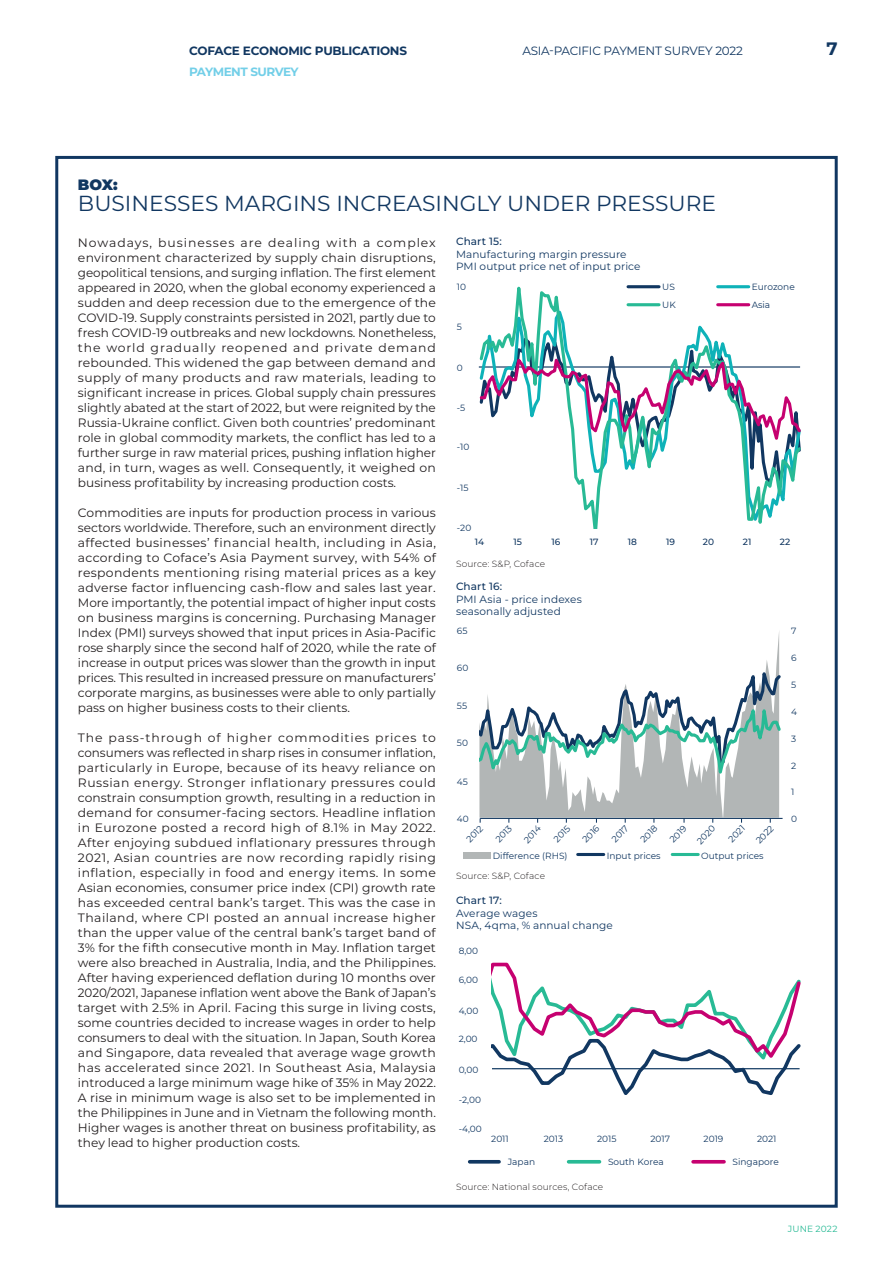
<style>
.page{position:relative;width:893px;height:1263px;background:#fff}
.page>*{position:absolute;margin:0;border:0;box-sizing:border-box;transform-origin:0 0}
.t1{font:21.75px "Montserrat";color:#113761}
.t2{font:700 18px "Montserrat";color:#113761}
.t3{font:900 15px "Montserrat";color:#113761}
.t4{font:12.15px/15px "Montserrat";color:#231f20;text-align:justify}
.t5{font:12px "Montserrat";letter-spacing:-.02em;color:#113761}
.t6{font:700 12px "Montserrat";letter-spacing:-.02em;color:#113761}
.t7{font:700 12px "Montserrat";letter-spacing:-.04em;color:#73cfe8}
.t8{font:10.5px/12.6px "Montserrat";letter-spacing:.01em;color:#113761}
.t9{font:500 10.5px "Montserrat";letter-spacing:.01em;color:#113761}
.t10{font:9px "Montserrat";color:#113761}
.t11{font:300 9px "Montserrat";letter-spacing:.01em;color:#231f20}
.t12{font:500 9px "Montserrat";color:#113761}
.t13{font:9px "Montserrat";letter-spacing:.015em;color:#28ba95}
</style>
<div class="page">
<div style="left:55px;top:156px;width:783px;height:1052px;background:#fff;border:3px solid #113761"></div>
<svg style="left:481px;top:287px;width:318px;height:241px"></svg>
<svg style="left:478px;top:349px;width:323px;height:103px"></svg>
<hr style="left:628px;top:285px;width:31px;height:3px;background:#113761">
<hr style="left:718px;top:285px;width:31px;height:3px;background:#0eb2b8">
<hr style="left:628px;top:303px;width:31px;height:3px;background:#28ba95">
<hr style="left:718px;top:303px;width:31px;height:3px;background:#c60170">
<svg style="left:491px;top:962px;width:309px;height:133px"></svg>
<hr style="left:470px;top:1160px;width:29px;height:3px;background:#113761">
<hr style="left:569px;top:1160px;width:30px;height:3px;background:#28ba95">
<hr style="left:693px;top:1160px;width:31px;height:3px;background:#c60170">
<svg style="left:479px;top:812px;width:300px;height:7px;background:#b2b7b7"></svg>
<hr style="left:480px;top:818px;width:303px;height:1px;background:#113761">
<svg style="left:749px;top:631px;width:32px;height:52px"></svg>
<svg style="left:479px;top:683px;width:302px;height:129px"></svg>
<div style="left:463px;top:852px;width:27px;height:6px;background:#b2b6b6"></div>
<hr style="left:578px;top:853px;width:26px;height:3px;background:#113761">
<hr style="left:672px;top:853px;width:26px;height:3px;background:#28ba95">
<p class="t6" style="left:189px;top:43px;width:219px">COFACE ECONOMIC PUBLICATIONS</p>
<p class="t7" style="left:189px;top:64px;width:111px">PAYMENT SURVEY</p>
<p class="t5" style="left:522px;top:43px;width:222px">ASIA-PACIFIC PAYMENT SURVEY 2022</p>
<h2 class="t2" style="left:826px;top:37px;width:13px">7</h2>
<p class="t3" style="left:78px;top:175px;width:41px">BOX:</p>
<h1 class="t1" style="left:78px;top:189px;width:640px">BUSINESSES MARGINS INCREASINGLY UNDER PRESSURE</h1>
<p class="t4" style="left:78px;top:235px;width:360px">Nowadays, businesses are dealing with a complex environment characterized by supply chain disruptions, geopolitical tensions, and surging inflation. The first element appeared in 2020, when the global economy experienced a sudden and deep recession due to the emergence of the COVID-19. Supply constraints persisted in 2021, partly due to fresh COVID-19 outbreaks and new lockdowns. Nonetheless, the world gradually reopened and private demand rebounded. This widened the gap between demand and supply of many products and raw materials, leading to significant increase in prices. Global supply chain pressures slightly abated at the start of 2022, but were reignited by the Russia-Ukraine conflict. Given both countries’ predominant role in global commodity markets, the conflict has led to a further surge in raw material prices, pushing inflation higher and, in turn, wages as well. Consequently, it weighed on business profitability by increasing production costs.</p>
<p class="t4" style="left:78px;top:505px;width:360px">Commodities are inputs for production process in various sectors worldwide. Therefore, such an environment directly affected businesses’ financial health, including in Asia, according to Coface’s Asia Payment survey, with 54% of respondents mentioning rising material prices as a key adverse factor influencing cash-flow and sales last year.<br>More importantly, the potential impact of higher input costs on business margins is concerning. Purchasing Manager Index (PMI) surveys showed that input prices in Asia-Pacific rose sharply since the second half of 2020, while the rate of increase in output prices was slower than the growth in input prices. This resulted in increased pressure on manufacturers’ corporate margins, as businesses were able to only partially pass on higher business costs to their clients.</p>
<p class="t4" style="left:78px;top:730px;width:360px">The pass-through of higher commodities prices to consumers was reflected in sharp rises in consumer inflation, particularly in Europe, because of its heavy reliance on Russian energy. Stronger inflationary pressures could constrain consumption growth, resulting in a reduction in demand for consumer-facing sectors. Headline inflation in Eurozone posted a record high of 8.1% in May 2022.<br>After enjoying subdued inflationary pressures through 2021, Asian countries are now recording rapidly rising inflation, especially in food and energy items. In some Asian economies, consumer price index (CPI) growth rate has exceeded central bank’s target. This was the case in Thailand, where CPI posted an annual increase higher than the upper value of the central bank’s target band of 3% for the fifth consecutive month in May. Inflation target were also breached in Australia, India, and the Philippines.<br>After having experienced deflation during 10 months over 2020/2021, Japanese inflation went above the Bank of Japan’s target with 2.5% in April. Facing this surge in living costs, some countries decided to increase wages in order to help consumers to deal with the situation. In Japan, South Korea and Singapore, data revealed that average wage growth has accelerated since 2021. In Southeast Asia, Malaysia introduced a large minimum wage hike of 35% in May 2022.<br>A rise in minimum wage is also set to be implemented in the Philippines in June and in Vietnam the following month.<br>Higher wages is another threat on business profitability, as they lead to higher production costs.</p>
<p class="t9" style="left:456px;top:234px;width:47px">Chart 15:</p>
<p class="t8" style="left:456px;top:247px;width:186px">Manufacturing margin pressure<br>PMI output price net of input price</p>
<p class="t10" style="left:662px;top:280px;width:14px">US</p>
<p class="t10" style="left:752px;top:280px;width:45px">Eurozone</p>
<p class="t10" style="left:662px;top:298px;width:15px">UK</p>
<p class="t10" style="left:752px;top:298px;width:20px">Asia</p>
<p class="t10" style="left:457px;top:280px;width:11px">10</p>
<p class="t10" style="left:457px;top:321px;width:7px">5</p>
<p class="t10" style="left:457px;top:361px;width:7px">0</p>
<p class="t10" style="left:457px;top:402px;width:10px">-5</p>
<p class="t10" style="left:457px;top:441px;width:14px">-10</p>
<p class="t10" style="left:457px;top:481px;width:13px">-15</p>
<p class="t10" style="left:457px;top:522px;width:16px">-20</p>
<p class="t12" style="left:475px;top:535px;width:11px">14</p>
<p class="t12" style="left:514px;top:535px;width:10px">15</p>
<p class="t12" style="left:552px;top:535px;width:10px">16</p>
<p class="t12" style="left:590px;top:535px;width:10px">17</p>
<p class="t12" style="left:628px;top:535px;width:11px">18</p>
<p class="t12" style="left:666px;top:535px;width:10px">19</p>
<p class="t12" style="left:703px;top:535px;width:13px">20</p>
<p class="t12" style="left:743px;top:535px;width:10px">21</p>
<p class="t12" style="left:780px;top:535px;width:12px">22</p>
<p class="t11" style="left:456px;top:558px;width:91px">Source: S&amp;P, Coface</p>
<p class="t9" style="left:456px;top:579px;width:48px">Chart 16:</p>
<p class="t8" style="left:456px;top:592px;width:127px">PMI Asia - price indexes seasonally adjusted</p>
<p class="t10" style="left:457px;top:624px;width:12px">65</p>
<p class="t10" style="left:791px;top:624px;width:7px">7</p>
<p class="t10" style="left:791px;top:652px;width:7px">6</p>
<p class="t10" style="left:457px;top:662px;width:13px">60</p>
<p class="t10" style="left:791px;top:679px;width:7px">5</p>
<p class="t10" style="left:457px;top:700px;width:12px">55</p>
<p class="t10" style="left:791px;top:706px;width:7px">4</p>
<p class="t10" style="left:791px;top:733px;width:7px">3</p>
<p class="t10" style="left:457px;top:737px;width:13px">50</p>
<p class="t10" style="left:791px;top:760px;width:7px">2</p>
<p class="t10" style="left:457px;top:775px;width:13px">45</p>
<p class="t10" style="left:791px;top:785px;width:5px">1</p>
<p class="t10" style="left:791px;top:812px;width:7px">0</p>
<p class="t10" style="left:457px;top:812px;width:13px">40</p>
<p class="t10" style="left:463px;top:836px;width:21px;rotate:-46deg">2012</p>
<p class="t10" style="left:493px;top:836px;width:21px;rotate:-46deg">2013</p>
<p class="t10" style="left:521px;top:837px;width:22px;rotate:-46deg">2014</p>
<p class="t10" style="left:551px;top:836px;width:21px;rotate:-46deg">2015</p>
<p class="t10" style="left:580px;top:837px;width:21px;rotate:-46deg">2016</p>
<p class="t10" style="left:609px;top:836px;width:21px;rotate:-46deg">2017</p>
<p class="t10" style="left:637px;top:837px;width:22px;rotate:-46deg">2018</p>
<p class="t10" style="left:667px;top:837px;width:21px;rotate:-46deg">2019</p>
<p class="t10" style="left:694px;top:838px;width:24px;rotate:-46deg">2020</p>
<p class="t10" style="left:725px;top:836px;width:21px;rotate:-46deg">2021</p>
<p class="t10" style="left:753px;top:838px;width:23px;rotate:-46deg">2022</p>
<p class="t10" style="left:493px;top:849px;width:76px">Difference (RHS)</p>
<p class="t10" style="left:607px;top:849px;width:56px">Input prices</p>
<p class="t10" style="left:701px;top:849px;width:64px">Output prices</p>
<p class="t11" style="left:456px;top:870px;width:91px">Source: S&amp;P, Coface</p>
<p class="t9" style="left:456px;top:893px;width:47px">Chart 17:</p>
<p class="t8" style="left:456px;top:906px;width:158px">Average wages<br>NSA, 4qma, % annual change</p>
<p class="t10" style="left:459px;top:945px;width:21px">8,00</p>
<p class="t10" style="left:459px;top:974px;width:21px">6,00</p>
<p class="t10" style="left:459px;top:1004px;width:21px">4,00</p>
<p class="t10" style="left:459px;top:1033px;width:20px">2,00</p>
<p class="t10" style="left:459px;top:1063px;width:21px">0,00</p>
<p class="t10" style="left:459px;top:1094px;width:24px">-2,00</p>
<p class="t10" style="left:459px;top:1123px;width:25px">-4,00</p>
<p class="t10" style="left:491px;top:1133px;width:19px">2011</p>
<p class="t10" style="left:544px;top:1133px;width:21px">2013</p>
<p class="t10" style="left:597px;top:1133px;width:21px">2015</p>
<p class="t10" style="left:650px;top:1133px;width:21px">2017</p>
<p class="t10" style="left:704px;top:1133px;width:21px">2019</p>
<p class="t10" style="left:757px;top:1133px;width:21px">2021</p>
<p class="t10" style="left:508px;top:1155px;width:29px">Japan</p>
<p class="t10" style="left:608px;top:1155px;width:57px">South Korea</p>
<p class="t10" style="left:733px;top:1155px;width:48px">Singapore</p>
<p class="t11" style="left:456px;top:1181px;width:149px">Source: National sources, Coface</p>
<p class="t13" style="left:788px;top:1222px;width:51px">JUNE 2022</p>
</div>
